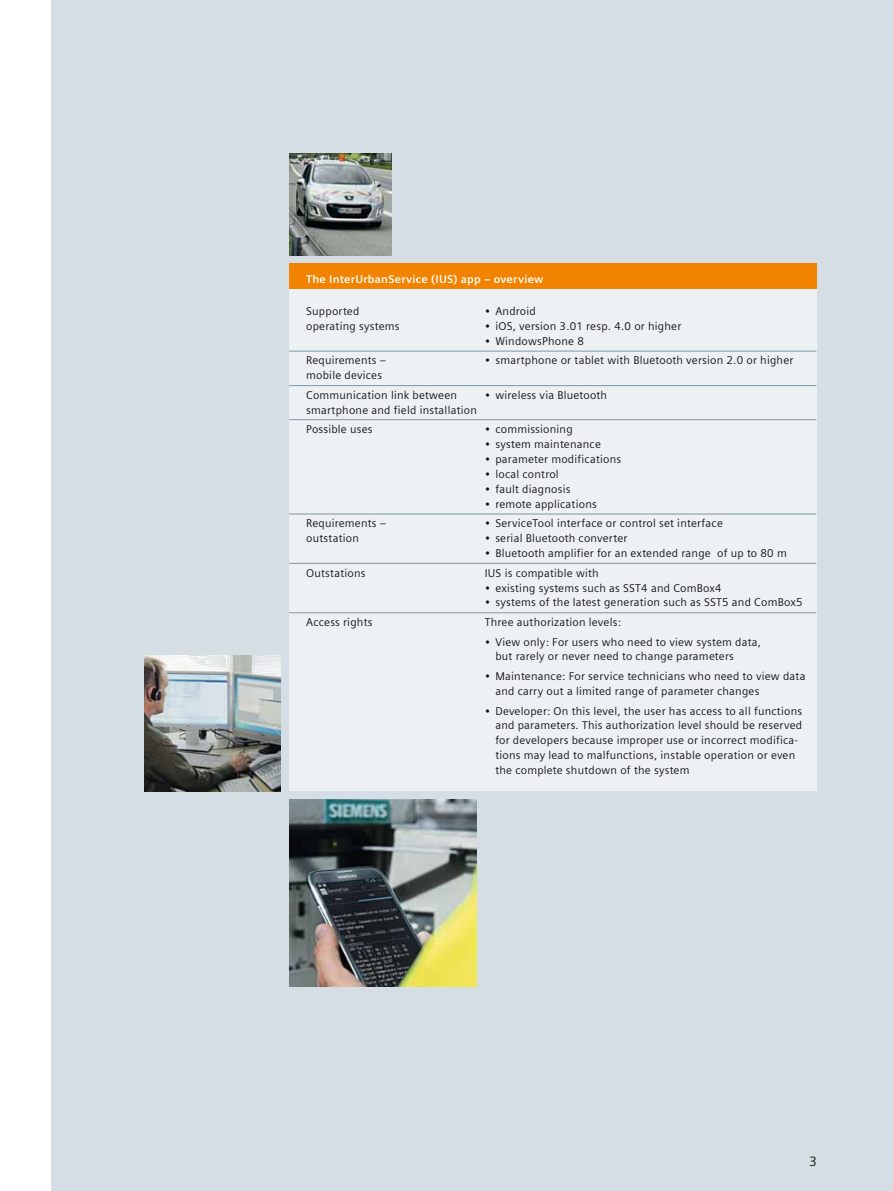
<style>
.page{position:relative;width:893px;height:1191px;background:#fff}
.page>*{position:absolute;margin:0;border:0;box-sizing:border-box;transform-origin:0 0}
.t1{font:13.5px "Siemens Sans";color:#151616}
.t2{font:11.25px/14.9px "Siemens Sans";letter-spacing:.02em;color:#151616}
.t3{font:700 11.25px "Siemens Sans";letter-spacing:.02em;color:#fff}
</style>
<div class="page">
<div style="left:51px;top:0;width:842px;height:1191px;background:#d5dee4"></div>
<div style="left:289px;top:264px;width:527px;height:527px;background:#edf1f4"></div>
<div style="left:289px;top:264px;width:527px;height:25px;background:#f28300"></div>
<img style="left:145px;top:655px;width:136px;height:136px">
<img style="left:289px;top:799px;width:187px;height:187px">
<img style="left:289px;top:153px;width:102px;height:102px">
<hr style="left:289px;top:350px;width:527px;height:2px;background:#8ca0ab">
<hr style="left:289px;top:385px;width:527px;height:1px;background:#8ca0ab">
<hr style="left:289px;top:419px;width:527px;height:1px;background:#8ca0ab">
<hr style="left:289px;top:513px;width:527px;height:1px;background:#8ca0ab">
<hr style="left:289px;top:563px;width:527px;height:1px;background:#8ca0ab">
<hr style="left:289px;top:612px;width:527px;height:1px;background:#8ca0ab">
<p class="t3" style="left:306px;top:274px;width:239px">The InterUrbanService (IUS) app – overview</p>
<p class="t2" style="left:306px;top:305px;width:55px">Supported</p>
<p class="t2" style="left:485px;top:305px;width:53px">• Android</p>
<p class="t2" style="left:306px;top:319px;width:95px">operating systems</p>
<p class="t2" style="left:485px;top:319px;width:198px">• iOS, version 3.01 resp. 4.0 or higher</p>
<p class="t2" style="left:485px;top:334px;width:101px">• WindowsPhone 8</p>
<p class="t2" style="left:306px;top:354px;width:82px">Requirements –</p>
<p class="t2" style="left:485px;top:354px;width:310px">• smartphone or tablet with Bluetooth version 2.0 or higher</p>
<p class="t2" style="left:306px;top:366px;width:152px;line-height:19.6px">mobile devices<br>Communication link between</p>
<p class="t2" style="left:485px;top:388px;width:124px">• wireless via Bluetooth</p>
<p class="t2" style="left:306px;top:401px;width:172px;line-height:19.6px">smartphone and field installation<br>Possible uses</p>
<p class="t2" style="left:485px;top:423px;width:89px">• commissioning</p>
<p class="t2" style="left:485px;top:438px;width:118px">• system maintenance</p>
<p class="t2" style="left:485px;top:453px;width:138px">• parameter modifications</p>
<p class="t2" style="left:485px;top:467px;width:75px">• local control</p>
<p class="t2" style="left:485px;top:482px;width:87px">• fault diagnosis</p>
<p class="t2" style="left:485px;top:497px;width:114px">• remote applications</p>
<p class="t2" style="left:306px;top:517px;width:82px">Requirements –</p>
<p class="t2" style="left:485px;top:517px;width:240px">• ServiceTool interface or control set interface</p>
<p class="t2" style="left:306px;top:532px;width:54px">outstation</p>
<p class="t2" style="left:485px;top:532px;width:144px">• serial Bluetooth converter</p>
<p class="t2" style="left:485px;top:547px;width:304px">• Bluetooth amplifier for an extended range of up to 80 m</p>
<p class="t2" style="left:306px;top:566px;width:61px">Outstations</p>
<p class="t2" style="left:485px;top:566px;width:116px">IUS is compatible with</p>
<p class="t2" style="left:485px;top:581px;width:238px">• existing systems such as SST4 and ComBox4</p>
<p class="t2" style="left:485px;top:596px;width:319px">• systems of the latest generation such as SST5 and ComBox5</p>
<p class="t2" style="left:306px;top:615px;width:68px">Access rights</p>
<p class="t2" style="left:485px;top:615px;width:138px">Three authorization levels:</p>
<p class="t2" style="left:495px;top:635px;width:267px;text-indent:-11px">• View only: For users who need to view system data, but rarely or never need to change parameters</p>
<p class="t2" style="left:495px;top:670px;width:312px;text-indent:-11px">• Maintenance: For service technicians who need to view data and carry out a limited range of parameter changes</p>
<p class="t2" style="left:495px;top:704px;width:308px;text-indent:-11px">• Developer: On this level, the user has access to all functions and parameters. This authorization level should be reserved for developers because improper use or incorrect modifica&shy;tions may lead to malfunctions, instable operation or even the complete shutdown of the system</p>
<p class="t1" style="left:809px;top:1156px;width:9px">3</p>
</div>
